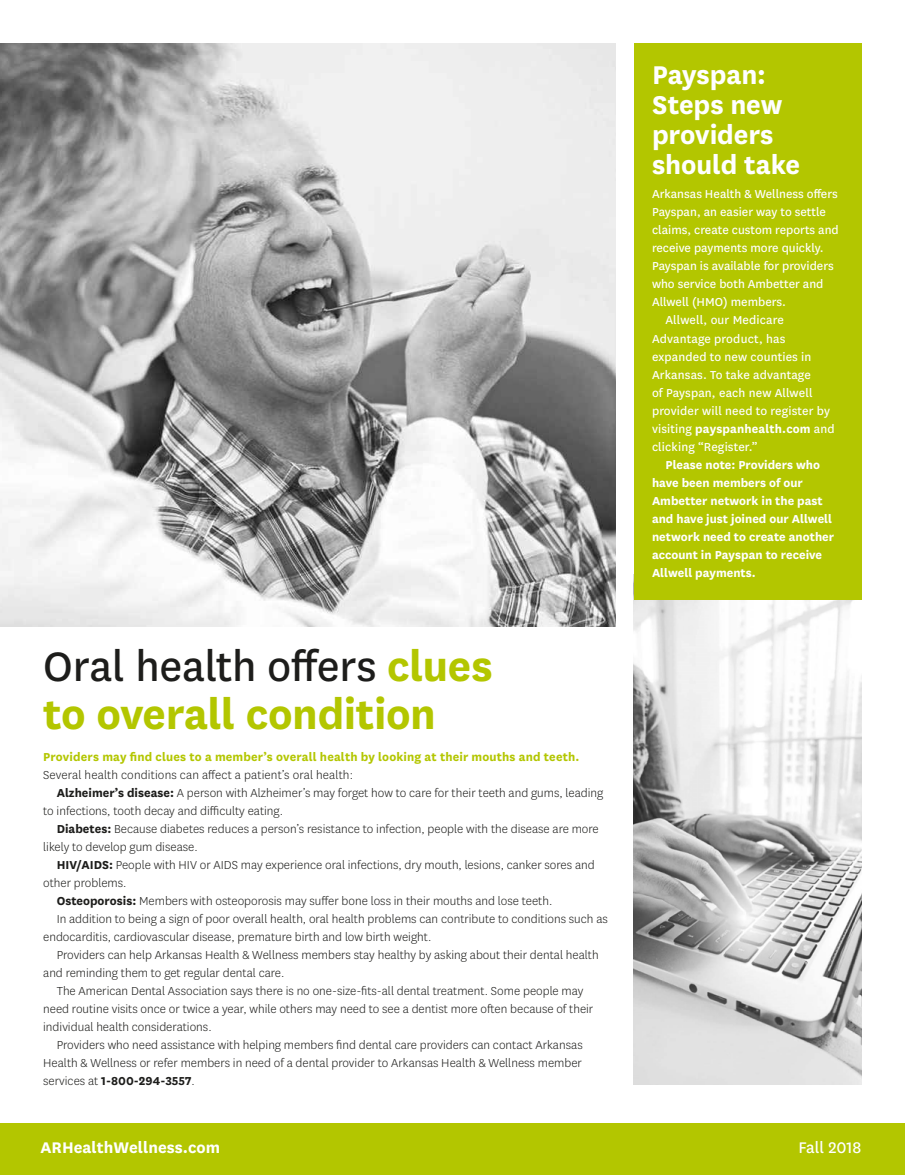
<style>
.page{position:relative;width:905px;height:1175px;background:#fff}
.page>*{position:absolute;margin:0;border:0;box-sizing:border-box;transform-origin:0 0}
.t1{font:700 48px/48px "Centene Sans";letter-spacing:-.01em;color:#b3c600}
.t2{font:700 30px/30px "Centene Sans";letter-spacing:-.005em;color:#fff}
.t3{font:700 18px "Centene Sans";color:#fff}
.t4{font:18px "Centene Sans";color:#fff}
.t5{font:300 13.5px/18px "Centene Sans";color:#1d1d1b}
.t6{font:13.5px/18px "Centene Sans";color:#fff}
.t7{font:700 13.5px/18px "Centene Sans";color:#fff}
.t8{font:700 13.5px/18px "Centene Sans";letter-spacing:.01em;color:#b3c600}
.s1{font-weight:400;color:#1d1d1b}
.s2{font-weight:300;color:#1d1d1b}
.s3{font-weight:700}
</style>
<div class="page">
<img style="left:0;top:43px;width:616px;height:584px">
<img style="left:634px;top:599px;width:227px;height:485px">
<div style="left:634px;top:43px;width:227px;height:556px;background:#b3c600"></div>
<div style="left:0;top:1123px;width:905px;height:52px;background:#b3c600"></div>
<h2 class="t1" style="left:43px;top:639px;width:451px"><span class="s1">Oral health offers</span> clues to overall condition</h2>
<p class="t8" style="left:43px;top:746px;width:537px">Providers may find clues to a member’s overall health by looking at their mouths and teeth.<br><span class="s2">Several health conditions can affect a patient’s oral health:</span></p>
<p class="t5" style="left:43px;top:783px;width:561px;text-indent:14px"><span class="s3">Alzheimer’s disease:</span> A person with Alzheimer’s may forget how to care for their teeth and gums, leading to infections, tooth decay and difficulty eating.</p>
<p class="t5" style="left:43px;top:819px;width:557px;text-indent:14px"><span class="s3">Diabetes:</span> Because diabetes reduces a person’s resistance to infection, people with the disease are more likely to develop gum disease.</p>
<p class="t5" style="left:43px;top:855px;width:553px;text-indent:14px"><span class="s3">HIV/AIDS:</span> People with HIV or AIDS may experience oral infections, dry mouth, lesions, canker sores and other problems.</p>
<p class="t5" style="left:57px;top:891px;width:497px"><span class="s3">Osteoporosis:</span> Members with osteoporosis may suffer bone loss in their mouths and lose teeth.</p>
<p class="t5" style="left:43px;top:909px;width:566px;text-indent:14px">In addition to being a sign of poor overall health, oral health problems can contribute to conditions such as endocarditis, cardiovascular disease, premature birth and low birth weight.</p>
<p class="t5" style="left:43px;top:945px;width:557px;text-indent:14px">Providers can help Arkansas Health &amp; Wellness members stay healthy by asking about their dental health and reminding them to get regular dental care.</p>
<p class="t5" style="left:43px;top:981px;width:551px;text-indent:14px">The American Dental Association says there is no one-size-fits-all dental treatment. Some people may need routine visits once or twice a year, while others may need to see a dentist more often because of their individual health considerations.</p>
<p class="t5" style="left:43px;top:1035px;width:541px;text-align:justify;text-indent:14px">Providers who need assistance with helping members find dental care providers can contact Arkansas Health &amp; Wellness or refer members in need of a dental provider to Arkansas Health &amp; Wellness member services at <span class="s3">1-800-294-3557</span>.</p>
<h2 class="t2" style="left:652px;top:57px;width:150px">Payspan:<br>Steps new providers should take</h2>
<p class="t6" style="left:652px;top:185px;width:188px">Arkansas Health &amp; Wellness offers<br>Payspan, an easier way to settle claims, create custom reports and receive payments more quickly.<br>Payspan is available for providers who service both Ambetter and<br>Allwell (HMO) members.</p>
<p class="t6" style="left:652px;top:311px;width:184px;text-indent:14px">Allwell, our Medicare<br>Advantage product, has expanded to new counties in<br>Arkansas. To take advantage<br>of Payspan, each new Allwell provider will need to register by visiting <span class="s3">payspanhealth.com</span> and clicking “Register.”</p>
<p class="t7" style="left:652px;top:454px;width:184px;text-indent:14px">Please note: Providers who have been members of our<br>Ambetter network in the past and have just joined our Allwell network need to create another account in Payspan to receive<br>Allwell payments.</p>
<p class="t3" style="left:41px;top:1134px;width:181px">ARHealthWellness.com</p>
<p class="t4" style="left:798px;top:1135px;width:65px">Fall 2018</p>
</div>
